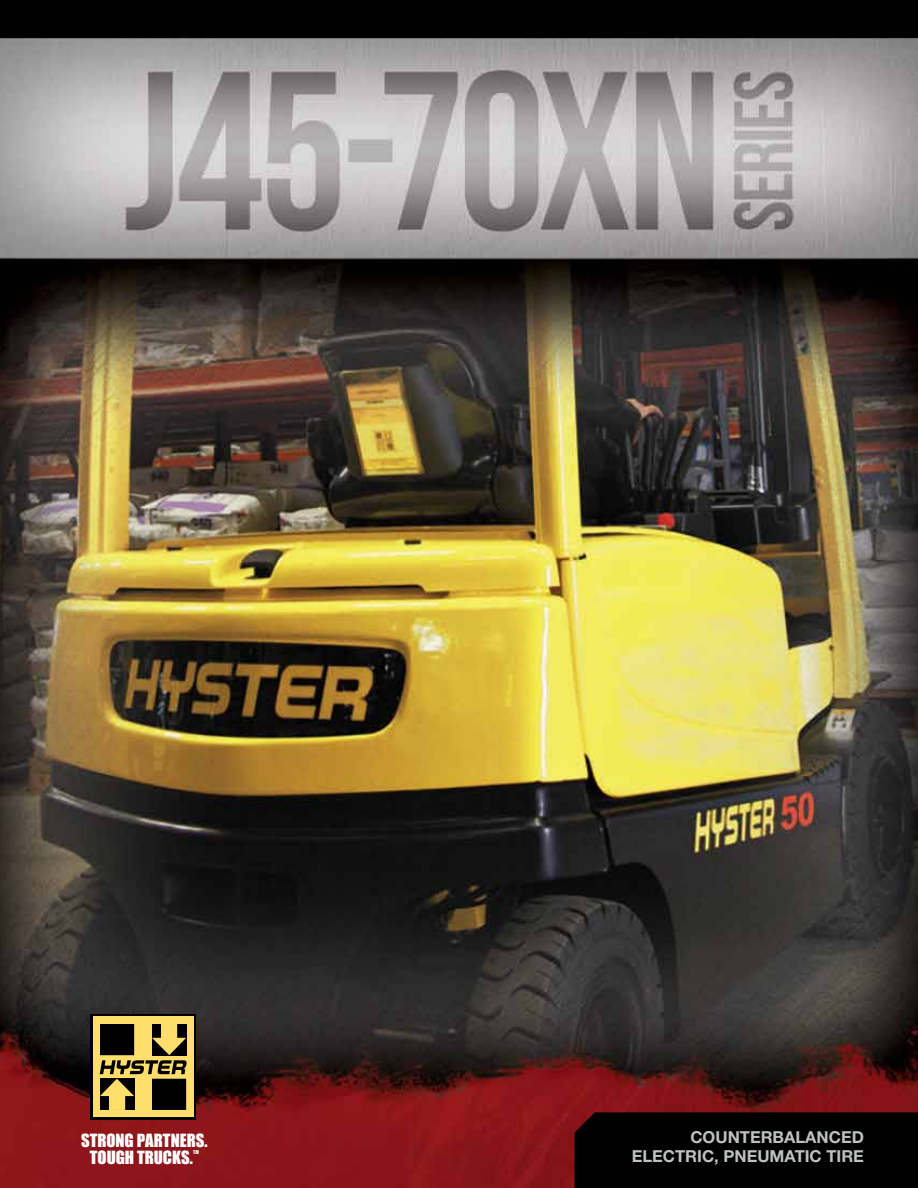
<style>
.page{position:relative;width:918px;height:1188px;background:#fff}
.page>*{position:absolute;margin:0;border:0;box-sizing:border-box;transform-origin:0 0}
.t1{font:16.8px/17.1px "Impact";letter-spacing:-.005em;color:#fff;text-align:center}
.t2{font:700 16.5px/19.5px "Helvetica Neue LT Std";color:#bcc1c2;text-align:right}
.t3{font:4.8px "Impact";color:#fff}
</style>
<div class="page">
<img style="left:0;top:0;width:918px;height:1188px">
<div style="left:575px;top:1112px;width:343px;height:76px;background:#000"></div>
<svg style="left:90px;top:1014px;width:106px;height:106px"></svg>
<div style="left:93px;top:1017px;width:100px;height:100px;background:#ffde6c"></div>
<svg style="left:100px;top:1024px;width:87px;height:86px"></svg>
<p class="t1" style="left:81px;top:1131px;width:128px">STRONG PARTNERS.<br>TOUGH TRUCKS.</p>
<p class="t3" style="left:193px;top:1149px;width:7px">TM</p>
<p class="t2" style="left:632px;top:1127px;width:234px">COUNTERBALANCED<br>ELECTRIC, PNEUMATIC TIRE</p>
</div>
